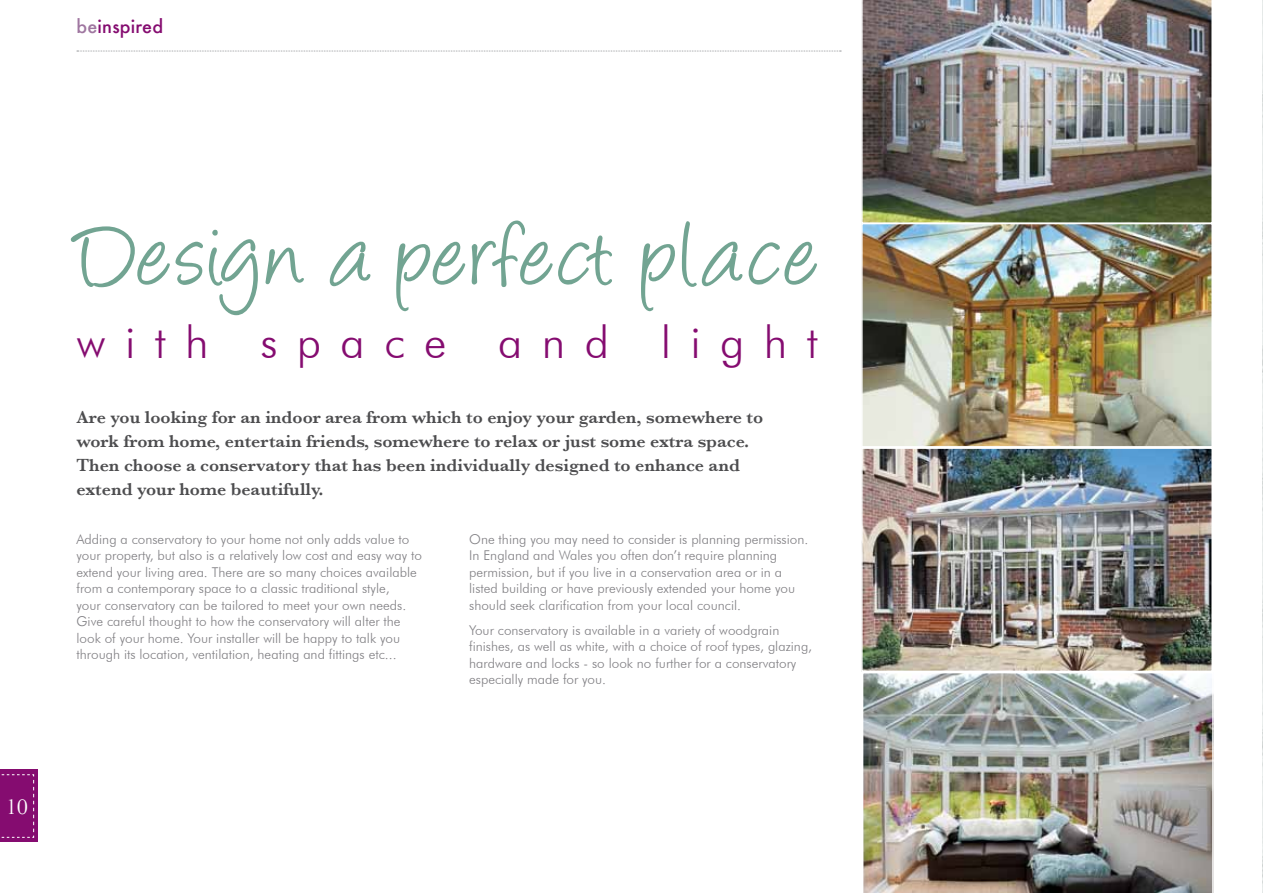
<style>
.page{position:relative;width:1263px;height:893px;background:#fff}
.page>*{position:absolute;margin:0;border:0;box-sizing:border-box;transform-origin:0 0}
.t1{font:106.5px "Angelina";letter-spacing:.03em;color:#72a492}
.t2{font:300 45px "Futura BT";letter-spacing:.43em;color:#850c70}
.t3{font:22.5px "Baskerville";color:#fff}
.t4{font:600 18px/24px "Baskerville";color:#4d4d4f}
.t5{font:500 18px "Futura";letter-spacing:.01em;color:#850c70}
.t6{font:300 13.5px/16.5px "Futura BT";color:#807f83}
.s1{color:#9f76a0}
</style>
<div class="page">
<div style="left:0;top:770px;width:37px;height:72px;background:#850c70"></div>
<svg style="left:1px;top:774px;width:33px;height:64px"></svg>
<img style="left:1262px;top:0;width:1px;height:893px">
<img style="left:861px;top:0;width:351px;height:223px">
<img style="left:864px;top:226px;width:346px;height:443px">
<div style="left:861px;top:447px;width:352px;height:225px;border:2px solid #fff"></div>
<div style="left:861px;top:223px;width:352px;height:225px;border:2px solid #fff"></div>
<img style="left:863px;top:673px;width:351px;height:220px">
<svg style="left:77px;top:51px;width:764px;height:1px"></svg>
<h3 class="t5" style="left:77px;top:14px;width:88px"><span class="s1">be</span>inspired</h3>
<h1 class="t1" style="left:77px;top:210px;width:743px">Design a perfect place</h1>
<h2 class="t2" style="left:77px;top:314px;width:743px">with space and light</h2>
<p class="t4" style="left:77px;top:405px;width:688px">Are you looking for an indoor area from which to enjoy your garden, somewhere to work from home, entertain friends, somewhere to relax or just some extra space.<br>Then choose a conservatory that has been individually designed to enhance and extend your home beautifully.</p>
<p class="t6" style="left:77px;top:530px;width:347px">Adding a conservatory to your home not only adds value to your property, but also is a relatively low cost and easy way to extend your living area. There are so many choices available from a contemporary space to a classic traditional style,<br>your conservatory can be tailored to meet your own needs.<br>Give careful thought to how the conservatory will alter the look of your home. Your installer will be happy to talk you through its location, ventilation, heating and fittings etc...</p>
<p class="t6" style="left:469px;top:530px;width:341px">One thing you may need to consider is planning permission.<br>In England and Wales you often don’t require planning permission, but if you live in a conservation area or in a listed building or have previously extended your home you should seek clarification from your local council.</p>
<p class="t6" style="left:469px;top:621px;width:344px">Your conservatory is available in a variety of woodgrain finishes, as well as white, with a choice of roof types, glazing, hardware and locks - so look no further for a conservatory especially made for you.</p>
<h3 class="t3" style="left:6px;top:793px;width:24px">10</h3>
</div>
